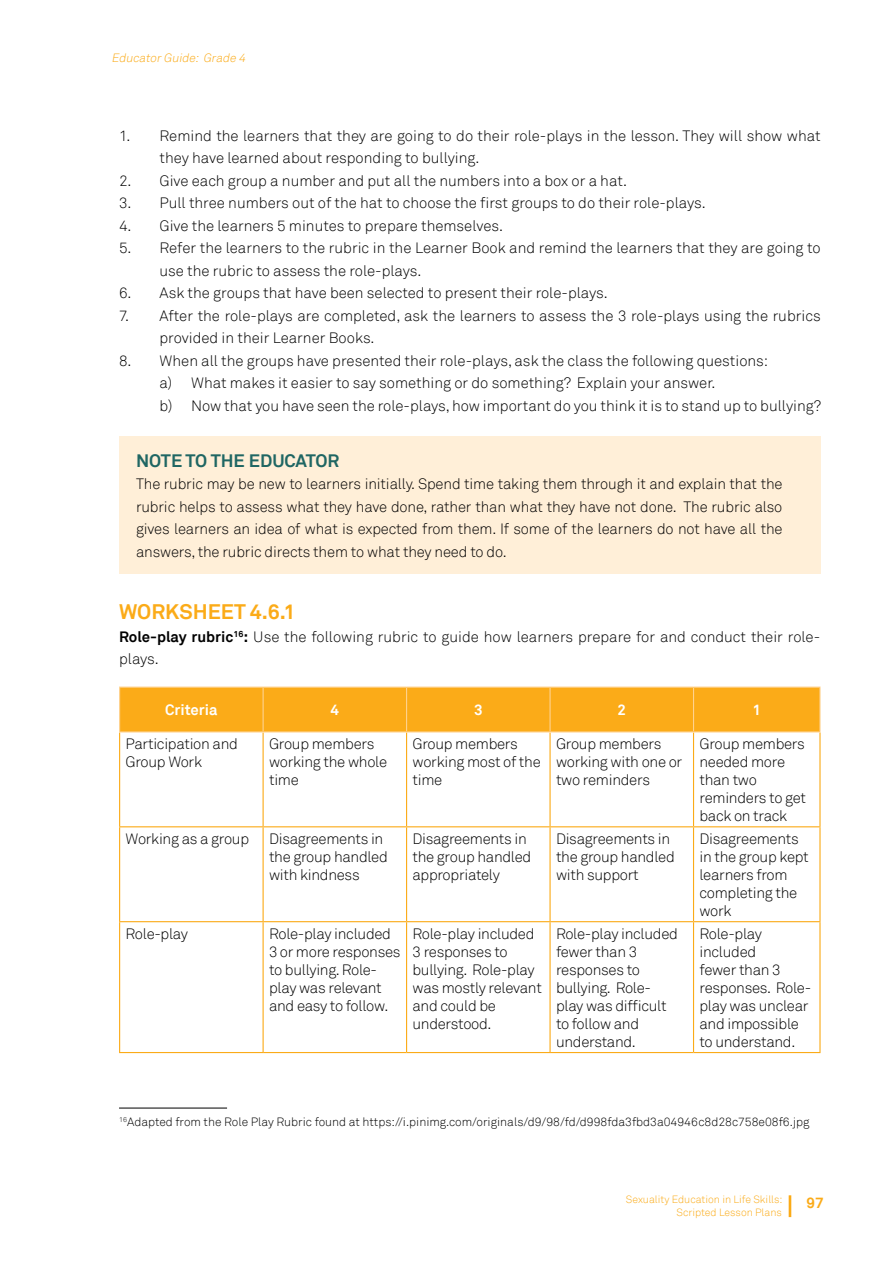
<style>
.page{position:relative;width:893px;height:1263px;background:#fff}
.page>*{position:absolute;margin:0;border:0;box-sizing:border-box;transform-origin:0 0}
.t1{font:700 21px "Akkurat";color:#fbab18}
.t2{font:700 18px "Akkurat";color:#1f6663}
.t3{font:300 15px/18px "Akkurat";letter-spacing:-.01em;color:#000}
.t4{font:700 15px "Akkurat";color:#fff}
.t5{font:700 15px "Akkurat";color:#fbab18}
.t6{font:300 12px "Akkurat";color:#000}
.t7{font:italic 300 12px "Akkurat";color:#fbab18}
.t8{font:300 10.5px/12.6px "Akkurat";color:#fbab18;text-align:right}
.s1{font-weight:700}
</style>
<div class="page">
<svg style="left:788px;top:1195px;width:4px;height:23px"></svg>
<div style="left:119px;top:437px;width:702px;height:137px;background:#ffefd8"></div>
<div style="left:120px;top:688px;width:699px;height:43px;background:#fbab18"></div>
<hr style="left:119px;top:732px;width:1px;height:94px;background:#fbab18">
<hr style="left:263px;top:732px;width:1px;height:94px;background:#fbab18">
<hr style="left:406px;top:732px;width:1px;height:94px;background:#fbab18">
<hr style="left:549px;top:732px;width:2px;height:94px;background:#fbab18">
<hr style="left:693px;top:732px;width:1px;height:94px;background:#fbab18">
<hr style="left:819px;top:732px;width:1px;height:94px;background:#fbab18">
<hr style="left:119px;top:826px;width:144px;height:1px;background:#fbab18">
<hr style="left:119px;top:827px;width:1px;height:94px;background:#fbab18">
<hr style="left:263px;top:826px;width:144px;height:1px;background:#fbab18">
<hr style="left:263px;top:827px;width:1px;height:94px;background:#fbab18">
<hr style="left:407px;top:826px;width:143px;height:1px;background:#fbab18">
<hr style="left:406px;top:827px;width:1px;height:94px;background:#fbab18">
<hr style="left:550px;top:826px;width:143px;height:1px;background:#fbab18">
<hr style="left:549px;top:827px;width:2px;height:94px;background:#fbab18">
<hr style="left:693px;top:826px;width:127px;height:1px;background:#fbab18">
<hr style="left:693px;top:827px;width:1px;height:94px;background:#fbab18">
<hr style="left:819px;top:827px;width:1px;height:94px;background:#fbab18">
<hr style="left:119px;top:921px;width:144px;height:1px;background:#fbab18">
<hr style="left:119px;top:922px;width:1px;height:130px;background:#fbab18">
<hr style="left:263px;top:921px;width:144px;height:1px;background:#fbab18">
<hr style="left:263px;top:922px;width:1px;height:130px;background:#fbab18">
<hr style="left:407px;top:921px;width:143px;height:1px;background:#fbab18">
<hr style="left:406px;top:922px;width:1px;height:130px;background:#fbab18">
<hr style="left:550px;top:921px;width:143px;height:1px;background:#fbab18">
<hr style="left:549px;top:922px;width:2px;height:130px;background:#fbab18">
<hr style="left:693px;top:921px;width:127px;height:1px;background:#fbab18">
<hr style="left:693px;top:922px;width:1px;height:130px;background:#fbab18">
<hr style="left:819px;top:922px;width:1px;height:130px;background:#fbab18">
<hr style="left:119px;top:1052px;width:144px;height:1px;background:#fbab18">
<hr style="left:263px;top:1052px;width:144px;height:1px;background:#fbab18">
<hr style="left:407px;top:1052px;width:143px;height:1px;background:#fbab18">
<hr style="left:550px;top:1052px;width:143px;height:1px;background:#fbab18">
<hr style="left:693px;top:1052px;width:127px;height:1px;background:#fbab18">
<hr style="left:119px;top:686px;width:144px;height:2px;background:#ffd28e">
<hr style="left:119px;top:688px;width:1px;height:43px;background:#ffd28e">
<hr style="left:263px;top:686px;width:144px;height:2px;background:#ffd28e">
<hr style="left:263px;top:688px;width:1px;height:43px;background:#ffd28e">
<hr style="left:407px;top:686px;width:143px;height:2px;background:#ffd28e">
<hr style="left:406px;top:688px;width:1px;height:43px;background:#ffd28e">
<hr style="left:550px;top:686px;width:143px;height:2px;background:#ffd28e">
<hr style="left:549px;top:688px;width:2px;height:43px;background:#ffd28e">
<hr style="left:693px;top:686px;width:127px;height:2px;background:#ffd28e">
<hr style="left:693px;top:688px;width:1px;height:43px;background:#ffd28e">
<hr style="left:819px;top:688px;width:1px;height:43px;background:#ffd28e">
<hr style="left:119px;top:731px;width:144px;height:1px;background:#ffd28e">
<hr style="left:263px;top:731px;width:144px;height:1px;background:#ffd28e">
<hr style="left:407px;top:731px;width:143px;height:1px;background:#ffd28e">
<hr style="left:550px;top:731px;width:143px;height:1px;background:#ffd28e">
<hr style="left:693px;top:731px;width:127px;height:1px;background:#ffd28e">
<hr style="left:119px;top:1108px;width:108px;height:1px;background:#000">
<p class="t7" style="left:111px;top:51px;width:138px">EducatorGuide: Grade 4</p>
<p class="t3" style="left:160px;top:124px;width:663px;line-height:22.5px;text-indent:-40px">1. Remind the learners that they are going to do their role-plays in the lesson. They will show what they have learned about responding to bullying.</p>
<p class="t3" style="left:119px;top:172px;width:510px">2. Give each group a number and put all the numbers into a box or a hat.</p>
<p class="t3" style="left:119px;top:194px;width:588px">3. Pull three numbers out of the hat to choose the first groups to do their role-plays.</p>
<p class="t3" style="left:119px;top:217px;width:385px">4. Give the learners 5 minutes to prepare themselves.</p>
<p class="t3" style="left:160px;top:237px;width:663px;line-height:22.5px;text-indent:-40px">5. Refer the learners to the rubric in the Learner Book and remind the learners that they are going to use the rubric to assess the role-plays.</p>
<p class="t3" style="left:119px;top:284px;width:490px">6. Ask the groups that have been selected to present their role-plays.</p>
<p class="t3" style="left:160px;top:304px;width:663px;line-height:22.5px;text-indent:-40px">7. After the role-plays are completed, ask the learners to assess the 3 role-plays using the rubrics provided in their Learner Books.</p>
<p class="t3" style="left:160px;top:349px;width:663px;line-height:22.5px;text-indent:-40px">8. When all the groups have presented their role-plays, ask the class the following questions:<br>a) What makes it easier to say something or do something? Explain your answer.<br>b) Now that you have seen the role-plays, how important do you think it is to stand up to bullying?</p>
<p class="t2" style="left:136px;top:449px;width:25px">NOTE</p>
<p class="t2" style="left:186px;top:449px;width:38px">TO THE</p>
<p class="t2" style="left:249px;top:449px;width:13px">EDUCATOR</p>
<p class="t3" style="left:136px;top:473px;width:648px;line-height:22.5px;text-align:justify">The rubric may be new to learners initially. Spend time taking them through it and explain that the rubric helps to assess what they have done, rather than what they have not done. The rubric also gives learners an idea of what is expected from them. If some of the learners do not have all the answers, the rubric directs them to what they need to do.</p>
<h1 class="t1" style="left:119px;top:598px;width:33px">WORKSHEET</h1>
<h1 class="t1" style="left:250px;top:598px;width:47px">4.6.1</h1>
<p class="t3" style="left:119px;top:625px;width:703px;line-height:22.5px"><span class="s1">ROLE-PLAY RUBRIC</span><sup>16</sup><span class="s1">:</span> Use the following rubric to guide how learners prepare for and conduct their role&shy;plays.</p>
<p class="t4" style="left:165px;top:700px;width:54px">CRITERIA</p>
<p class="t4" style="left:331px;top:700px;width:10px">4</p>
<p class="t4" style="left:474px;top:700px;width:10px">3</p>
<p class="t4" style="left:617px;top:700px;width:10px">2</p>
<p class="t4" style="left:752px;top:700px;width:10px">1</p>
<p class="t3" style="left:126px;top:735px;width:114px">Participation and<br>Group Work</p>
<p class="t3" style="left:269px;top:735px;width:120px">Group members working the whole time</p>
<p class="t3" style="left:413px;top:735px;width:130px">Group members working most of the time</p>
<p class="t3" style="left:556px;top:735px;width:128px">Group members working with one or two reminders</p>
<p class="t3" style="left:699px;top:735px;width:108px">Group members needed more than two reminders to get back on track</p>
<p class="t3" style="left:126px;top:830px;width:125px">Working as a group</p>
<p class="t3" style="left:269px;top:830px;width:120px">Disagreements in the group handled with kindness</p>
<p class="t3" style="left:413px;top:830px;width:120px">Disagreements in the group handled appropriately</p>
<p class="t3" style="left:556px;top:830px;width:120px">Disagreements in the group handled with support</p>
<p class="t3" style="left:699px;top:830px;width:111px">Disagreements in the group kept learners from completing the work</p>
<p class="t3" style="left:126px;top:924px;width:64px">Role-play</p>
<p class="t3" style="left:269px;top:924px;width:133px">Role-play included<br>3 or more responses to bullying. Role&shy;play was relevant and easy to follow.</p>
<p class="t3" style="left:412px;top:924px;width:131px">Role-play included<br>3 responses to bullying. Role-play was mostly relevant and could be understood.</p>
<p class="t3" style="left:556px;top:924px;width:123px">Role-play included fewer than 3 responses to bullying. Role&shy;play was difficult to follow and understand.</p>
<p class="t3" style="left:699px;top:924px;width:113px">Role-play included<br>fewer than 3 responses. Role&shy;play was unclear and impossible to understand.</p>
<p class="t6" style="left:119px;top:1115px;width:692px"><sup>16</sup>Adapted from the Role Play Rubric found at https://i.pinimg.com/originals/d9/98/fd/d998fda3fbd3a04946c8d28c758e08f6.jpg</p>
<p class="t8" style="left:626px;top:1193px;width:158px">Sexuality Education in Life Skills:<br>Scripted Lesson Plans</p>
<p class="t5" style="left:807px;top:1193px;width:19px">97</p>
</div>
